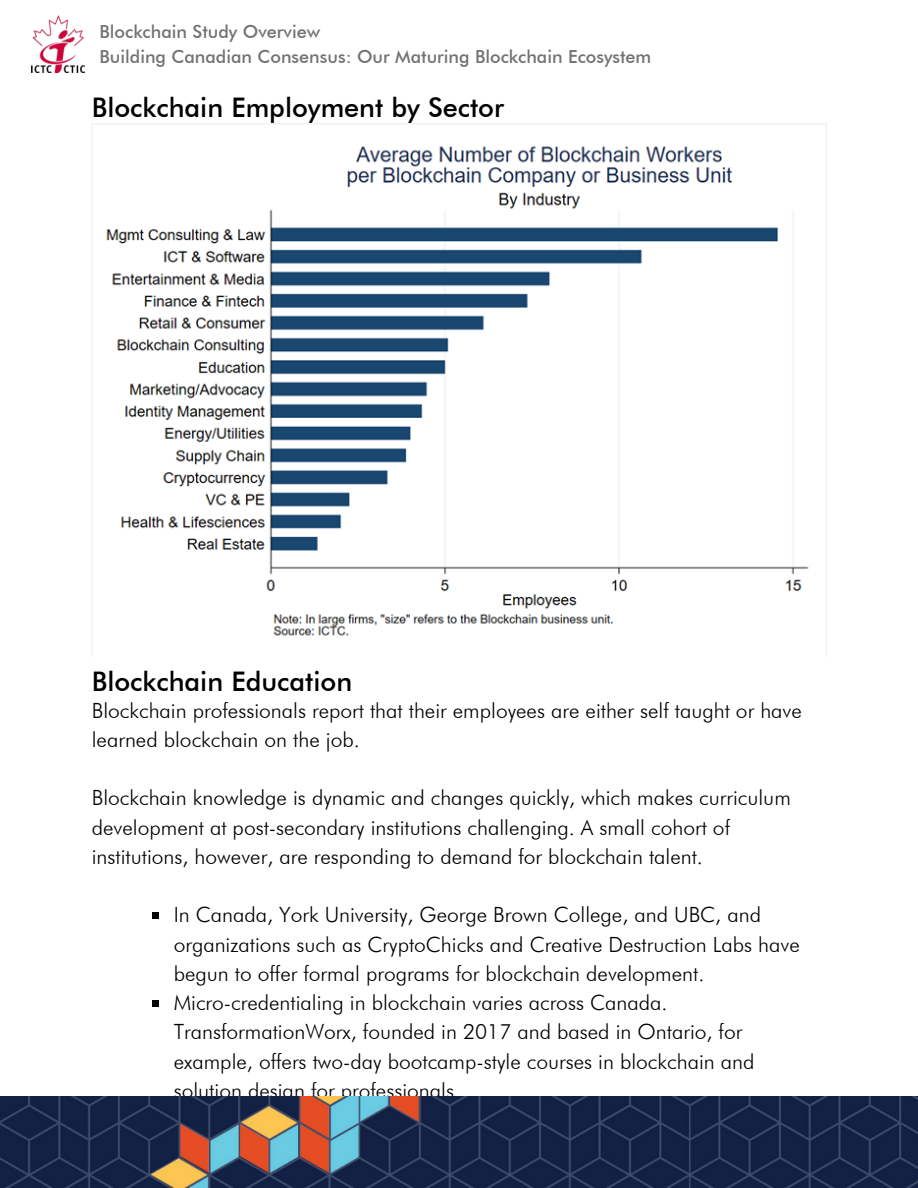
<style>
.page{position:relative;width:918px;height:1188px;background:#fff}
.page>*{position:absolute;margin:0;border:0;box-sizing:border-box;transform-origin:0 0}
.t1{font:500 27px "Futura BT";color:#000}
.t2{font:300 21px/29.2px "Futura BT";color:#000}
.t3{font:500 18px/24.8px "Futura BT";color:#737373}
</style>
<div class="page">
<img style="left:92px;top:124px;width:734px;height:512px">
<div style="left:153px;top:912px;width:6px;height:7px;background:#000"></div>
<div style="left:153px;top:1000px;width:6px;height:7px;background:#000"></div>
<img style="left:0;top:1096px;width:918px;height:92px">
<img style="left:31px;top:16px;width:53px;height:56px">
<p class="t3" style="left:100px;top:19px;width:553px">Blockchain Study Overview<br>Building Canadian Consensus: Our Maturing Blockchain Ecosystem</p>
<p class="t1" style="left:92px;top:91px;width:414px">Blockchain Employment by Sector</p>
<p class="t1" style="left:92px;top:665px;width:262px">Blockchain Education</p>
<p class="t2" style="left:92px;top:695px;width:712px">Blockchain professionals report that their employees are either self taught or have learned blockchain on the job.</p>
<p class="t2" style="left:92px;top:783px;width:701px">Blockchain knowledge is dynamic and changes quickly, which makes curriculum development at post-secondary institutions challenging. A small cohort of institutions, however, are responding to demand for blockchain talent.</p>
<p class="t2" style="left:174px;top:900px;width:628px">In Canada, York University, George Brown College, and UBC, and organizations such as CryptoChicks and Creative Destruction Labs have begun to offer formal programs for blockchain development.<br>Micro-credentialing in blockchain varies across Canada.<br>TransformationWorx, founded in 2017 and based in Ontario, for example, offers two-day bootcamp-style courses in blockchain and solution design for professionals.</p>
</div>
